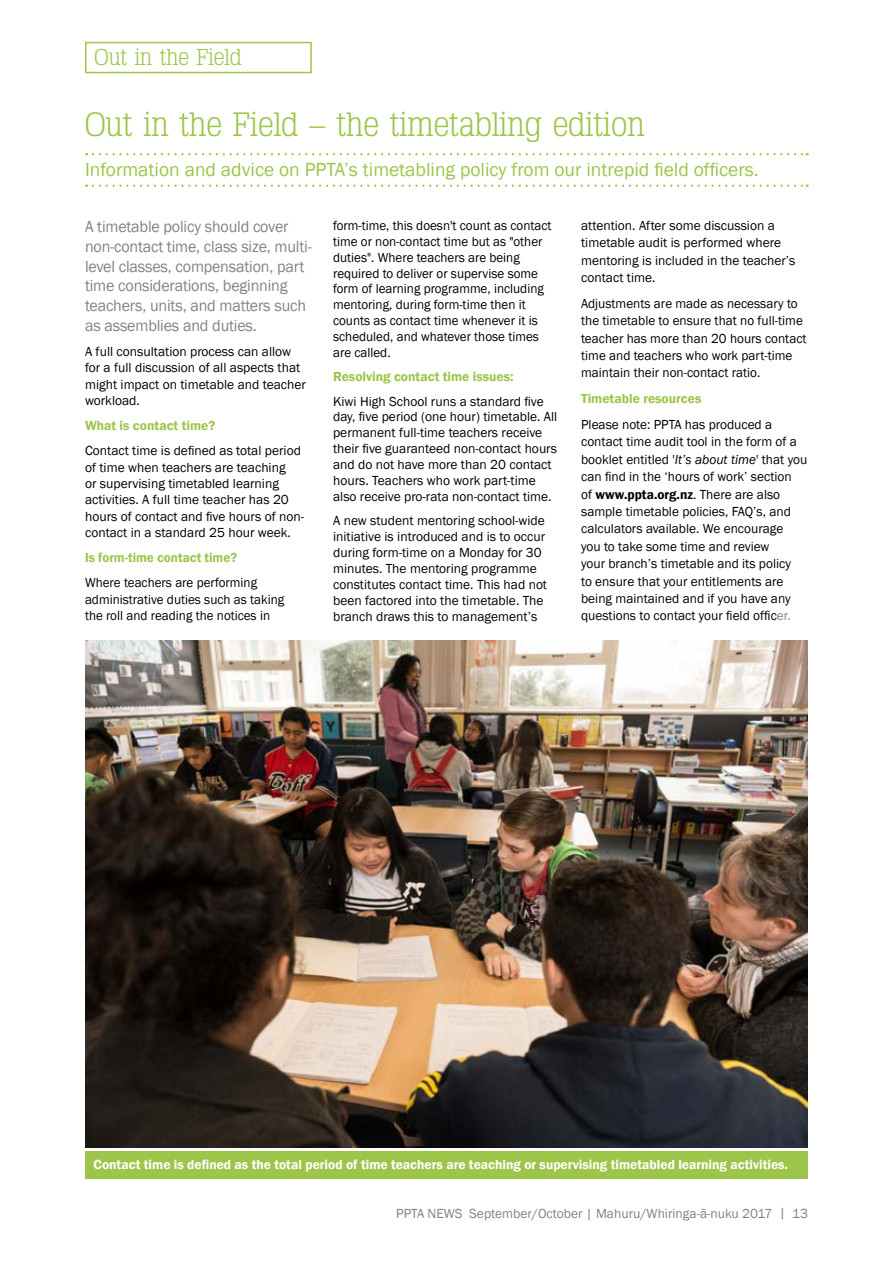
<style>
.page{position:relative;width:893px;height:1263px;background:#fff}
.page>*{position:absolute;margin:0;border:0;box-sizing:border-box;transform-origin:0 0}
.t1{font:300 33px "Typo Slabserif";color:#9cc549}
.t2{font:300 22.5px "Typo Slabserif";color:#9cc549}
.t3{font:19.5px "Franklin Gothic";color:#9cc549}
.t4{font:16.5px/19.8px "Franklin Gothic";letter-spacing:-.01em;color:#808285}
.t5{font:13.5px/15.9px "Franklin Gothic";color:#000}
.t6{font:600 13.5px "Franklin Gothic";color:#fff}
.t7{font:600 13.5px "Franklin Gothic";color:#9cc549}
.t8{font:13.5px "Franklin Gothic";color:#808285}
.s1{font-style:italic}
.s2{font-weight:600}
.s3{color:#808285}
</style>
<div class="page">
<div style="left:85px;top:42px;width:227px;height:31px;border:2px solid #9cc549"></div>
<svg style="left:93px;top:153px;width:715px;height:2px"></svg>
<svg style="left:93px;top:185px;width:715px;height:2px"></svg>
<img style="left:85px;top:641px;width:723px;height:506px">
<div style="left:85px;top:1151px;width:723px;height:28px;background:#9cc549"></div>
<h2 class="t2" style="left:95px;top:45px;width:148px">Out in the Field</h2>
<h1 class="t1" style="left:85px;top:106px;width:561px">Out in the Field – the timetabling edition</h1>
<h3 class="t3" style="left:85px;top:158px;width:675px">Information and advice on PPTA’s timetabling policy from our intrepid field officers.</h3>
<p class="t4" style="left:85px;top:217px;width:228px">A timetable policy should cover non-contact time, class size, multi&shy;level classes, compensation, part time considerations, beginning teachers, units, and matters such as assemblies and duties.</p>
<p class="t5" style="left:85px;top:343px;width:222px;line-height:16.5px">A full consultation process can allow for a full discussion of all aspects that might impact on timetable and teacher workload.</p>
<p class="t7" style="left:85px;top:417px;width:132px">What is contact time?</p>
<p class="t5" style="left:85px;top:443px;width:221px;line-height:16.5px">Contact time is defined as total period of time when teachers are teaching<br>or supervising timetabled learning activities. A full time teacher has 20 hours of contact and five hours of non&shy;contact in a standard 25 hour week.</p>
<p class="t7" style="left:85px;top:549px;width:154px">Is form-time contact time?</p>
<p class="t5" style="left:85px;top:575px;width:201px;line-height:16.5px">Where teachers are performing administrative duties such as taking the roll and reading the notices in</p>
<p class="t5" style="left:333px;top:218px;width:220px">form-time, this doesn't count as contact time or non-contact time but as "other duties". Where teachers are being required to deliver or supervise some form of learning programme, including mentoring, during form-time then it counts as contact time whenever it is scheduled, and whatever those times are called.</p>
<p class="t7" style="left:333px;top:368px;width:182px">Resolving contact time issues:</p>
<p class="t5" style="left:333px;top:393px;width:226px">Kiwi High School runs a standard five day, five period (one hour) timetable. All permanent full-time teachers receive their five guaranteed non-contact hours and do not have more than 20 contact hours. Teachers who work part-time also receive pro-rata non-contact time.</p>
<p class="t5" style="left:333px;top:513px;width:215px">A new student mentoring school-wide initiative is introduced and is to occur during form-time on a Monday for 30 minutes. The mentoring programme constitutes contact time. This had not been factored into the timetable. The branch draws this to management’s</p>
<p class="t5" style="left:581px;top:217px;width:216px;line-height:17.4px">attention. After some discussion a timetable audit is performed where mentoring is included in the teacher’s contact time.</p>
<p class="t5" style="left:581px;top:295px;width:227px;line-height:17.4px">Adjustments are made as necessary to the timetable to ensure that no full-time teacher has more than 20 hours contact time and teachers who work part-time maintain their non-contact ratio.</p>
<p class="t7" style="left:581px;top:390px;width:122px">Timetable resources</p>
<p class="t5" style="left:581px;top:416px;width:228px;line-height:17.4px">Please note: PPTA has produced a contact time audit tool in the form of a booklet entitled '<span class="s1">It’s about time</span>' that you can find in the ‘hours of work’ section<br>of <span class="s2">www.ppta.org.nz</span>. There are also sample timetable policies, FAQ’s, and calculators available. We encourage<br>you to take some time and review<br>your branch’s timetable and its policy<br>to ensure that your entitlements are being maintained and if you have any questions to contact your field offic<span class="s3">er.</span></p>
<p class="t6" style="left:94px;top:1156px;width:696px">Contact time is defined as the total period of time teachers are teaching or supervising timetabled learning activities.</p>
<p class="t8" style="left:396px;top:1205px;width:413px">PPTA NEWS September/October | Mahuru/Whiringa-ā-nuku 2017 | 13</p>
</div>
